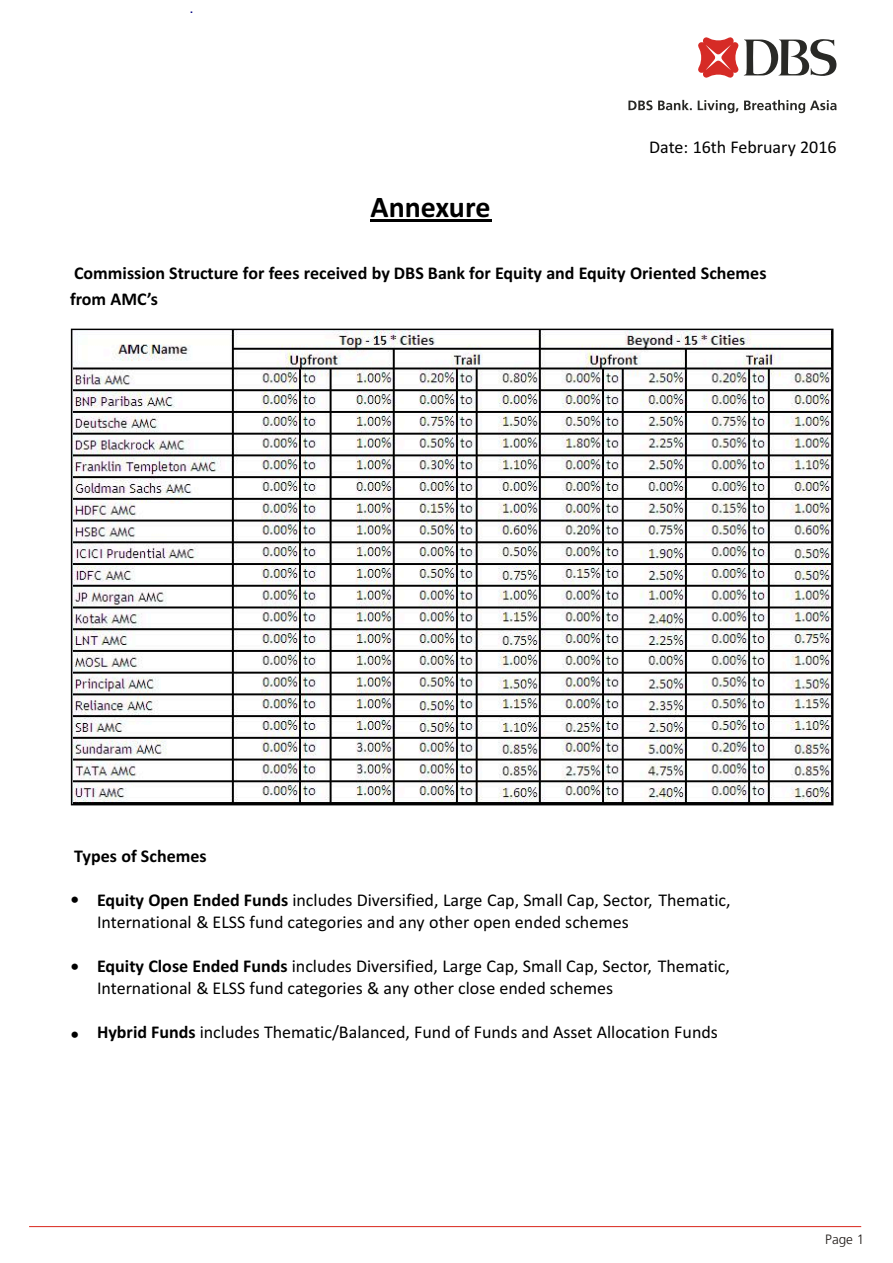
<style>
.page{position:relative;width:893px;height:1263px;background:#fff}
.page>*{position:absolute;margin:0;border:0;box-sizing:border-box;transform-origin:0 0}
.t1{font:700 30px "Calibri";color:#000}
.t2{font:18px/22px "Calibri";color:#000}
.t3{font:700 18px/25.2px "Calibri";color:#000}
.t4{font:italic 300 18px "Frutiger";color:#000}
.t5{font:15px "Arial";color:#000080}
.t6{font:300 13.5px "Frutiger";color:#1f1a17}
.s1{font-weight:700}
</style>
<div class="page">
<hr style="left:29px;top:1226px;width:832px;height:1px;background:#d9261c">
<hr style="left:370px;top:219px;width:122px;height:3px;background:#000">
<svg style="left:71px;top:329px;width:762px;height:476px"></svg>
<svg style="left:698px;top:37px;width:139px;height:41px"></svg>
<svg style="left:628px;top:100px;width:208px;height:13px"></svg>
<p class="t5" style="left:189px;top:2px;width:6px">.</p>
<h1 class="t1" style="left:370px;top:194px;width:121px">Annexure</h1>
<p class="t2" style="left:649px;top:137px;width:189px">Date: 16th February 2016</p>
<p class="t3" style="left:70px;top:262px;width:698px">Commission Structure for fees received by DBS Bank for Equity and Equity Oriented Schemes from AMC’s</p>
<p class="t3" style="left:74px;top:845px;width:134px">Types of Schemes</p>
<p class="t4" style="left:70px;top:892px;width:10px">•</p>
<p class="t2" style="left:97px;top:891px;width:635px"><span class="s1">Equity Open Ended Funds</span> includes Diversified, Large Cap, Small Cap, Sector, Thematic,<br>International &amp; ELSS fund categories and any other open ended schemes</p>
<p class="t2" style="left:97px;top:957px;width:634px"><span class="s1">Equity Close Ended Funds</span> includes Diversified, Large Cap, Small Cap, Sector, Thematic,<br>International &amp; ELSS fund categories &amp; any other close ended schemes</p>
<p class="t2" style="left:97px;top:1022px;width:622px"><span class="s1">Hybrid Funds</span> includes Thematic/Balanced, Fund of Funds and Asset Allocation Funds</p>
<p class="t4" style="left:70px;top:959px;width:10px">•</p>
<p class="t4" style="left:70px;top:1026px;width:10px">•</p>
<p class="t6" style="left:825px;top:1234px;width:41px">Page 1</p>
</div>
